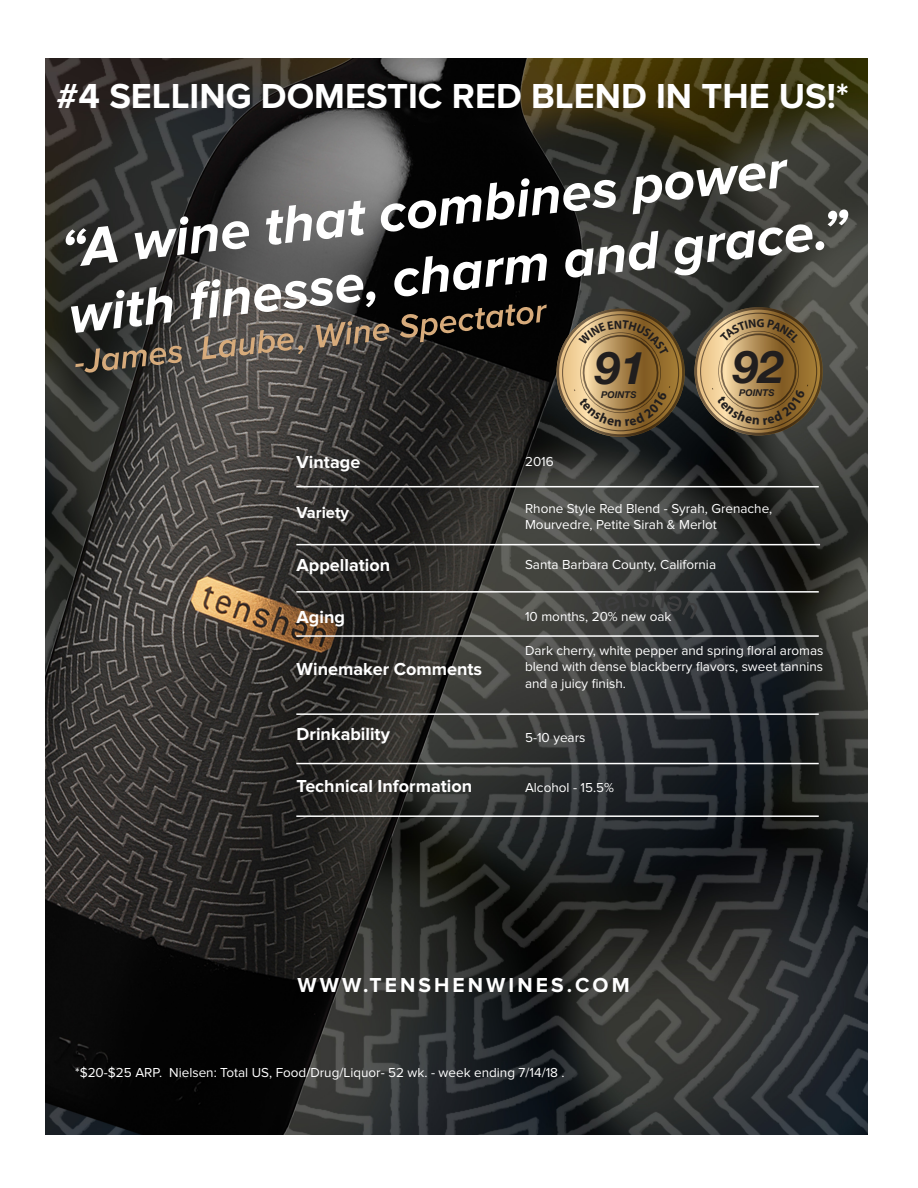
<style>
.page{position:relative;width:918px;height:1188px;background:#fff}
.page>*{position:absolute;margin:0;border:0;box-sizing:border-box;transform-origin:0 0}
.t1{font:italic 700 45.3px "Helvetica Neue LT Std";color:#211e1e}
.t2{font:700 36px "Proxima Nova";color:#fff}
.t3{font:700 21px "Proxima Nova";letter-spacing:.145em;color:#fff}
.t4{font:700 18px "Proxima Nova";color:#fff}
.t5{font:700 16.5px "Proxima Nova";color:#fff}
.t6{font:13.5px/16.2px "Proxima Nova";color:#fff}
.t7{font:italic 700 9.45px "Helvetica Neue LT Std";color:#211e1e}
</style>
<div class="page">
<img style="left:46px;top:59px;width:821px;height:1075px">
<svg style="left:594px;top:581px;width:103px;height:38px;background:#393a3a"></svg>
<hr style="left:296px;top:591px;width:523px;height:2px;background:#fff">
<hr style="left:296px;top:763px;width:523px;height:1px;background:#fff">
<hr style="left:296px;top:713px;width:523px;height:2px;background:#fff">
<hr style="left:296px;top:635px;width:523px;height:2px;background:#fff">
<hr style="left:296px;top:544px;width:524px;height:1px;background:#fff">
<hr style="left:296px;top:486px;width:523px;height:1px;background:#fff">
<hr style="left:296px;top:815px;width:523px;height:2px;background:#fff">
<svg style="left:65px;top:160px;width:784px;height:277px;background:#565149"></svg>
<h2 class="t2" style="left:56px;top:76px;width:794px">#4 SELLING DOMESTIC RED BLEND IN THE US!*</h2>
<h3 class="t4" style="left:297px;top:452px;width:65px">Vintage</h3>
<p class="t5" style="left:297px;top:503px;width:54px">Variety</p>
<h3 class="t4" style="left:297px;top:554px;width:95px">Appellation</h3>
<h3 class="t4" style="left:297px;top:606px;width:50px">Aging</h3>
<h3 class="t4" style="left:297px;top:659px;width:187px">Winemaker Comments</h3>
<h3 class="t4" style="left:297px;top:723px;width:95px">Drinkability</h3>
<h3 class="t4" style="left:297px;top:776px;width:177px">Technical Information</h3>
<h1 class="t1" style="left:595px;top:340px;width:52px">91</h1>
<p class="t7" style="left:601px;top:388px;width:37px">POINTS</p>
<h1 class="t1" style="left:733px;top:338px;width:52px">92</h1>
<p class="t7" style="left:739px;top:387px;width:37px">POINTS</p>
<p class="t6" style="left:525px;top:453px;width:30px">2016</p>
<p class="t6" style="left:525px;top:501px;width:249px">Rhone Style Red Blend - Syrah, Grenache,<br>Mourvedre, Petite Sirah &amp; Merlot</p>
<p class="t6" style="left:525px;top:557px;width:193px">Santa Barbara County, California</p>
<p class="t6" style="left:525px;top:608px;width:148px">10 months, 20% new oak</p>
<p class="t6" style="left:525px;top:643px;width:300px;text-align:justify">Dark cherry, white pepper and spring floral aromas blend with dense blackberry flavors, sweet tannins and a juicy finish.</p>
<p class="t6" style="left:525px;top:729px;width:62px">5-10 years</p>
<p class="t6" style="left:525px;top:779px;width:91px">Alcohol - 15.5%</p>
<h3 class="t3" style="left:297px;top:973px;width:334px">WWW.TENSHENWINES.COM</h3>
<p class="t6" style="left:75px;top:1064px;width:491px">*$20-$25 ARP. Nielsen: Total US, Food/Drug/Liquor- 52 wk. - week ending 7/14/18 .</p>
</div>
